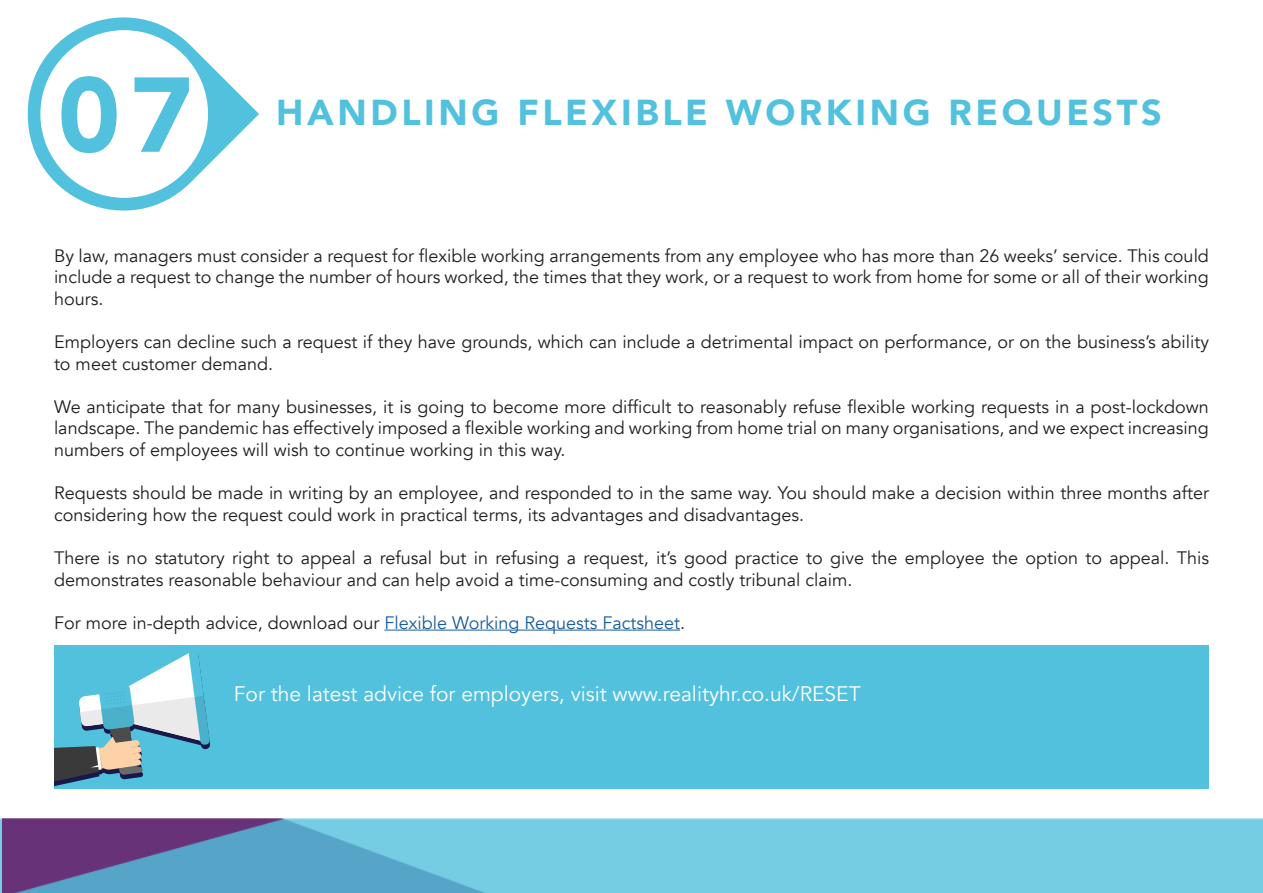
<style>
.page{position:relative;width:1263px;height:893px;background:#fff}
.page>*{position:absolute;margin:0;border:0;box-sizing:border-box;transform-origin:0 0}
.t1{font:900 105px "Avenir";color:#52c1dd}
.t2{font:900 36px "Avenir";letter-spacing:.1em;color:#52c1dd}
.t3{font:21px "Avenir";color:#fff}
.t4{font:18px/21.6px "Avenir";color:#231f20}
.s1{color:#175d9e}
</style>
<div class="page">
<img style="left:2px;top:819px;width:1261px;height:74px">
<svg style="left:28px;top:17px;width:231px;height:194px"></svg>
<div style="left:41px;top:31px;width:166px;height:166px;background:#fff;border-radius:50%"></div>
<div style="left:54px;top:645px;width:1155px;height:144px;background:#52c1dd"></div>
<hr style="left:384px;top:630px;width:296px;height:1px;background:#175d9e">
<svg style="left:54px;top:653px;width:156px;height:134px"></svg>
<h1 class="t1" style="left:58px;top:25px;width:136px">07</h1>
<p class="t2" style="left:276px;top:82px;width:887px">HANDLING FLEXIBLE WORKING REQUESTS</p>
<p class="t4" style="left:54px;top:245px;width:1156px;text-align:justify">By law, managers must consider a request for flexible working arrangements from any employee who has more than 26 weeks’ service. This could include a request to change the number of hours worked, the times that they work, or a request to work from home for some or all of their working hours.</p>
<p class="t4" style="left:54px;top:331px;width:1156px">Employers can decline such a request if they have grounds, which can include a detrimental impact on performance, or on the business’s ability to meet customer demand.</p>
<p class="t4" style="left:54px;top:396px;width:1156px;text-align:justify">We anticipate that for many businesses, it is going to become more difficult to reasonably refuse flexible working requests in a post-lockdown landscape. The pandemic has effectively imposed a flexible working and working from home trial on many organisations, and we expect increasing numbers of employees will wish to continue working in this way.</p>
<p class="t4" style="left:54px;top:482px;width:1156px">Requests should be made in writing by an employee, and responded to in the same way. You should make a decision within three months after considering how the request could work in practical terms, its advantages and disadvantages.</p>
<p class="t4" style="left:54px;top:547px;width:1156px">There is no statutory right to appeal a refusal but in refusing a request, it’s good practice to give the employee the option to appeal. This demonstrates reasonable behaviour and can help avoid a time-consuming and costly tribunal claim.</p>
<p class="t4" style="left:54px;top:612px;width:633px">For more in-depth advice, download our <span class="s1">Flexible Working Requests Factsheet</span>.</p>
<p class="t3" style="left:234px;top:682px;width:628px">For the latest advice for employers, visit www.realityhr.co.uk/RESET</p>
</div>
